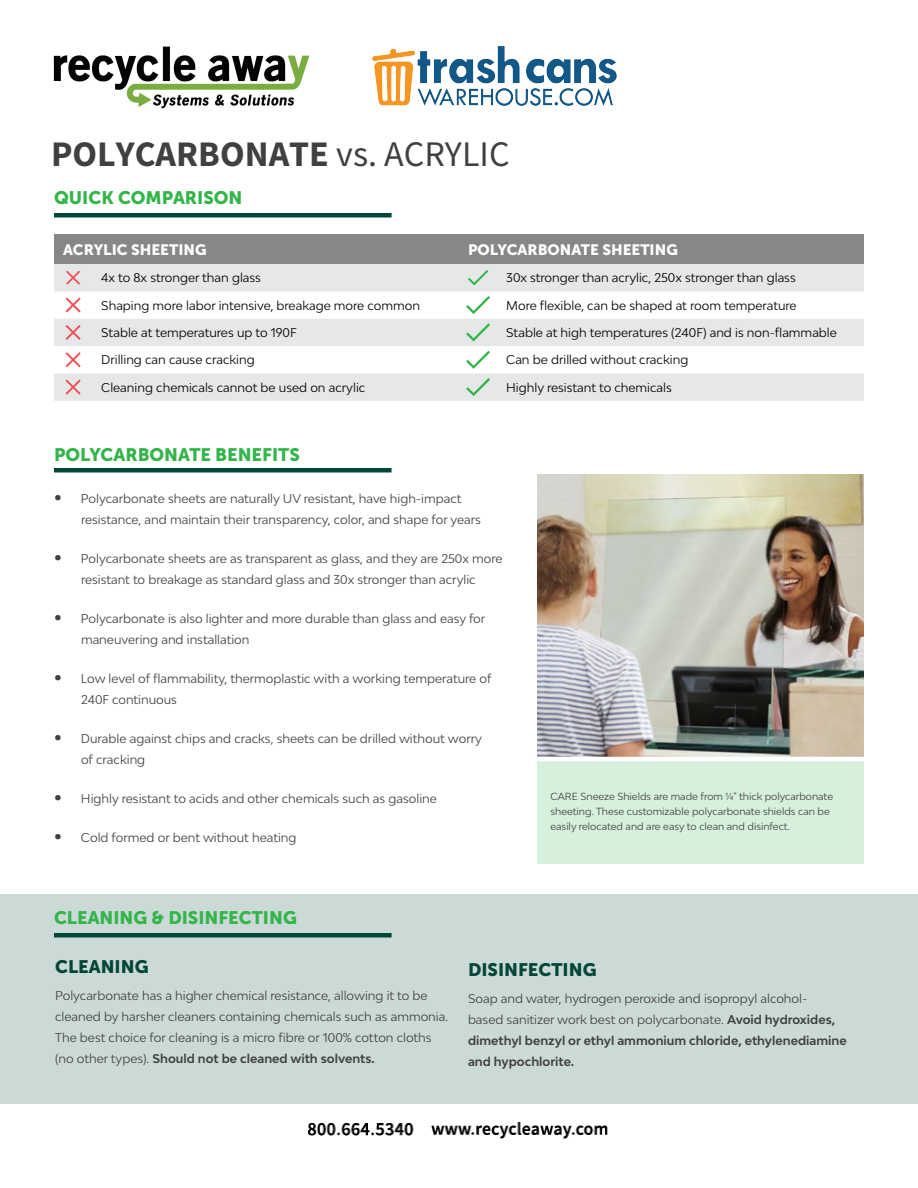
<style>
.page{position:relative;width:918px;height:1188px;background:#fff}
.page>*{position:absolute;margin:0;border:0;box-sizing:border-box;transform-origin:0 0}
.t1{font:700 36px "Source Sans Pro";color:#404040}
.t2{font:18px "Museo Sans 900";color:#33b54a}
.t3{font:18px "Museo Sans 900";color:#014639}
.t4{font:15px "Museo Sans 900";color:#fff}
.body{font:12px/21px "Bw Modelica";color:#414042}
.body-2{font:12px "Bw Modelica";color:#000}
.body-3{font:9.75px/15px "Bw Modelica";color:#414042}
.s1{font-weight:400}
.s2{font-weight:900;font-size:18px}
.s3{font-weight:700}
</style>
<div class="page">
<div style="left:0;top:894px;width:918px;height:210px;background:#ccdad7"></div>
<div style="left:537px;top:759px;width:327px;height:105px;background:#d6f0db"></div>
<img style="left:537px;top:474px;width:327px;height:283px">
<div style="left:54px;top:234px;width:810px;height:30px;background:#868787"></div>
<svg style="left:54px;top:264px;width:810px;height:137px;fill:#e6e7e8"></svg>
<svg style="left:66px;top:271px;width:14px;height:14px"></svg>
<svg style="left:468px;top:270px;width:20px;height:15px"></svg>
<svg style="left:66px;top:297px;width:15px;height:16px"></svg>
<svg style="left:466px;top:296px;width:24px;height:18px"></svg>
<svg style="left:66px;top:325px;width:15px;height:15px"></svg>
<svg style="left:466px;top:323px;width:24px;height:18px"></svg>
<svg style="left:66px;top:352px;width:15px;height:15px"></svg>
<svg style="left:466px;top:351px;width:24px;height:18px"></svg>
<svg style="left:66px;top:380px;width:15px;height:15px"></svg>
<svg style="left:466px;top:378px;width:24px;height:18px"></svg>
<hr style="left:537px;top:757px;width:338px;height:4px;background:#fff">
<div style="left:54px;top:213px;width:338px;height:5px;background:#014639"></div>
<hr style="left:54px;top:468px;width:338px;height:4px;background:#014639">
<div style="left:54px;top:933px;width:338px;height:5px;background:#014639"></div>
<img style="left:53px;top:46px;width:257px;height:63px">
<img style="left:372px;top:47px;width:245px;height:58px">
<img style="left:309px;top:1122px;width:299px;height:17px">
<h1 class="t1" style="left:51px;top:130px;width:460px">POLYCARBONATE <span class="s1">vs. ACRYLIC</span></h1>
<p class="t2" style="left:54px;top:187px;width:190px">QUICK COMPARISON</p>
<p class="t4" style="left:63px;top:241px;width:145px">ACRYLIC SHEETING</p>
<p class="t4" style="left:468px;top:241px;width:211px">POLYCARBONATE SHEETING</p>
<p class="body-2" style="left:101px;top:270px;width:161px">4x to 8x stronger than glass</p>
<p class="body-2" style="left:506px;top:270px;width:291px">30x stronger than acrylic, 250x stronger than glass</p>
<p class="body-2" style="left:101px;top:297px;width:320px">Shaping more labor intensive, breakage more common</p>
<p class="body-2" style="left:506px;top:297px;width:292px">More flexible, can be shaped at room temperature</p>
<p class="body-2" style="left:101px;top:325px;width:197px">Stable at temperatures up to 190F</p>
<p class="body-2" style="left:506px;top:325px;width:332px">Stable at high temperatures (240F) and is non-flammable</p>
<p class="body-2" style="left:101px;top:352px;width:155px">Drilling can cause cracking</p>
<p class="body-2" style="left:506px;top:352px;width:184px">Can be drilled without cracking</p>
<p class="body-2" style="left:101px;top:380px;width:266px">Cleaning chemicals cannot be used on acrylic</p>
<p class="body-2" style="left:506px;top:380px;width:167px">Highly resistant to chemicals</p>
<p class="t2" style="left:54px;top:444px;width:247px">POLYCARBONATE BENEFITS</p>
<p class="body" style="left:81px;top:488px;width:401px;text-indent:-27px"><span class="s2">•</span> Polycarbonate sheets are naturally UV resistant, have high-impact resistance, and maintain their transparency, color, and shape for years</p>
<p class="body" style="left:54px;top:548px;width:450px;text-align:center"><span class="s2">•</span> Polycarbonate sheets are as transparent as glass, and they are 250x more resistant to breakage as standard glass and 30x stronger than acrylic</p>
<p class="body" style="left:81px;top:608px;width:406px;text-indent:-27px"><span class="s2">•</span> Polycarbonate is also lighter and more durable than glass and easy for maneuvering and installation</p>
<p class="body" style="left:81px;top:668px;width:412px;text-indent:-27px"><span class="s2">•</span> Low level of flammability, thermoplastic with a working temperature of<br>240F continuous</p>
<p class="body" style="left:81px;top:728px;width:403px;text-indent:-27px"><span class="s2">•</span> Durable against chips and cracks, sheets can be drilled without worry of cracking</p>
<p class="body" style="left:54px;top:788px;width:385px"><span class="s2">•</span> Highly resistant to acids and other chemicals such as gasoline</p>
<p class="body" style="left:54px;top:827px;width:244px"><span class="s2">•</span> Cold formed or bent without heating</p>
<p class="t2" style="left:54px;top:907px;width:244px">CLEANING &amp; DISINFECTING</p>
<p class="body-3" style="left:550px;top:789px;width:284px">CARE Sneeze Shields are made from 1/4" thick polycarbonate sheeting. These customizable polycarbonate shields can be easily relocated and are easy to clean and disinfect.</p>
<p class="t3" style="left:55px;top:957px;width:95px">CLEANING</p>
<p class="body" style="left:55px;top:985px;width:395px">Polycarbonate has a higher chemical resistance, allowing it to be cleaned by harsher cleaners containing chemicals such as ammonia.<br>The best choice for cleaning is a micro fibre or 100% cotton cloths (no other types). <span class="s3">Should not be cleaned with solvents.</span></p>
<p class="t3" style="left:468px;top:960px;width:130px">DISINFECTING</p>
<p class="body" style="left:468px;top:988px;width:380px">Soap and water, hydrogen peroxide and isopropyl alcohol-<br>based sanitizer work best on polycarbonate. <span class="s3">Avoid hydroxides, dimethyl benzyl or ethyl ammonium chloride, ethylenediamine and hypochlorite.</span></p>
</div>
